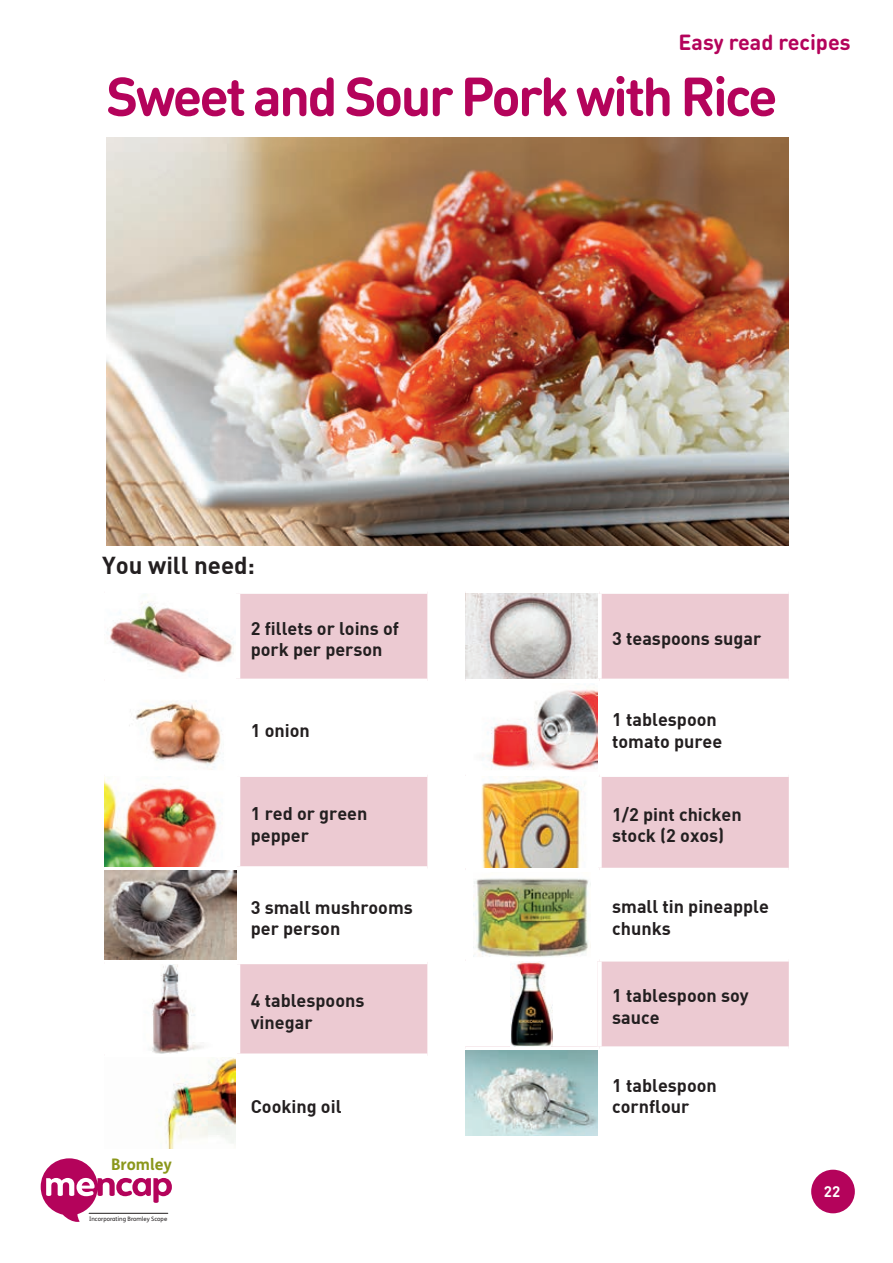
<style>
.page{position:relative;width:893px;height:1263px;background:#fff}
.page>*{position:absolute;margin:0;border:0;box-sizing:border-box;transform-origin:0 0}
.t1{font:700 54px "DIN Round Pro";letter-spacing:-.05em;color:#b4035b}
.t2{font:24px "DIN Bold";color:#231f20}
.t3{font:700 21.6px "DIN Round Pro";color:#b4035b}
.t4{font:18px/21.6px "DIN Bold";color:#231f20}
.t5{font:700 15.9px "FS Mencap";color:#8b971b}
.t6{font:700 15.15px "DIN Round Pro";color:#fff}
.t7{font:700 9.6px "FS Mencap";color:#8b971b}
.t8{font:6px "FS Mencap";color:#231f20}
</style>
<div class="page">
<svg style="left:41px;top:1158px;width:131px;height:64px"></svg>
<hr style="left:89px;top:1213px;width:79px;height:1px;background:#231f20">
<div style="left:811px;top:1170px;width:44px;height:43px;background:#b4035b;border-radius:50%"></div>
<svg style="left:104px;top:594px;width:323px;height:459px;fill:#eccad2"></svg>
<hr style="left:236px;top:594px;width:4px;height:85px;background:#fff">
<hr style="left:104px;top:679px;width:134px;height:4px;background:#fff">
<hr style="left:238px;top:679px;width:189px;height:4px;background:#fff">
<hr style="left:236px;top:683px;width:4px;height:89px;background:#fff">
<div style="left:104px;top:772px;width:134px;height:5px;background:#fff"></div>
<div style="left:238px;top:772px;width:189px;height:5px;background:#fff"></div>
<hr style="left:236px;top:777px;width:4px;height:89px;background:#fff">
<div style="left:104px;top:866px;width:134px;height:5px;background:#fff"></div>
<div style="left:238px;top:866px;width:189px;height:5px;background:#fff"></div>
<svg style="left:236px;top:871px;width:4px;height:89px"></svg>
<hr style="left:104px;top:960px;width:134px;height:4px;background:#fff">
<hr style="left:238px;top:960px;width:189px;height:4px;background:#fff">
<hr style="left:236px;top:964px;width:4px;height:89px;background:#fff">
<img style="left:104px;top:594px;width:132px;height:85px">
<img style="left:104px;top:683px;width:132px;height:89px">
<img style="left:104px;top:777px;width:132px;height:89px">
<img style="left:105px;top:871px;width:131px;height:89px">
<div style="left:104px;top:964px;width:133px;height:89px;background:#fff"></div>
<img style="left:152px;top:964px;width:52px;height:89px">
<img style="left:165px;top:1058px;width:71px;height:91px">
<svg style="left:473px;top:594px;width:316px;height:452px;fill:#eccad2"></svg>
<div style="left:597px;top:594px;width:5px;height:85px;background:#fff"></div>
<hr style="left:466px;top:679px;width:133px;height:4px;background:#fff">
<hr style="left:599px;top:679px;width:190px;height:4px;background:#fff">
<div style="left:597px;top:683px;width:5px;height:89px;background:#fff"></div>
<div style="left:466px;top:772px;width:133px;height:5px;background:#fff"></div>
<div style="left:599px;top:772px;width:190px;height:5px;background:#fff"></div>
<div style="left:597px;top:777px;width:5px;height:91px;background:#fff"></div>
<hr style="left:466px;top:868px;width:133px;height:4px;background:#fff">
<hr style="left:599px;top:868px;width:190px;height:4px;background:#fff">
<div style="left:597px;top:872px;width:5px;height:85px;background:#fff"></div>
<hr style="left:466px;top:957px;width:133px;height:4px;background:#fff">
<hr style="left:599px;top:957px;width:190px;height:4px;background:#fff">
<div style="left:597px;top:961px;width:5px;height:85px;background:#fff"></div>
<img style="left:466px;top:594px;width:132px;height:85px">
<img style="left:473px;top:684px;width:124px;height:88px">
<img style="left:473px;top:777px;width:124px;height:91px">
<img style="left:474px;top:872px;width:116px;height:85px">
<div style="left:466px;top:961px;width:131px;height:85px;background:#fff"></div>
<img style="left:510px;top:961px;width:42px;height:85px">
<img style="left:466px;top:1051px;width:131px;height:85px">
<img style="left:106px;top:137px;width:683px;height:409px">
<p class="t3" style="left:679px;top:28px;width:174px">Easy read recipes</p>
<h1 class="t1" style="left:106px;top:59px;width:673px">Sweet and Sour Pork with Rice</h1>
<h2 class="t2" style="left:102px;top:550px;width:154px">You will need:</h2>
<p class="t4" style="left:251px;top:616px;width:150px">2 fillets or loins of pork per person</p>
<p class="t4" style="left:251px;top:719px;width:61px">1 onion</p>
<p class="t4" style="left:251px;top:802px;width:118px">1 red or green pepper</p>
<p class="t4" style="left:251px;top:895px;width:164px">3 small mushrooms per person</p>
<p class="t4" style="left:251px;top:989px;width:115px">4 tablespoons vinegar</p>
<p class="t5" style="left:111px;top:1155px;width:62px">Bromley</p>
<p class="t7" style="left:131px;top:1166px;width:38px">Bromley</p>
<p class="t8" style="left:89px;top:1215px;width:80px">Incorporating Bromley Scope</p>
<p class="t4" style="left:251px;top:1094px;width:92px">Cooking oil</p>
<p class="t4" style="left:612px;top:627px;width:151px">3 teaspoons sugar</p>
<p class="t4" style="left:612px;top:708px;width:112px">1 tablespoon tomato puree</p>
<p class="t4" style="left:612px;top:803px;width:131px">1/2 pint chicken stock (2 oxos)</p>
<p class="t4" style="left:612px;top:895px;width:158px">small tin pineapple chunks</p>
<p class="t4" style="left:612px;top:984px;width:138px">1 tablespoon soy sauce</p>
<p class="t4" style="left:612px;top:1073px;width:106px">1 tablespoon cornflour</p>
<p class="t6" style="left:824px;top:1181px;width:18px">22</p>
</div>
